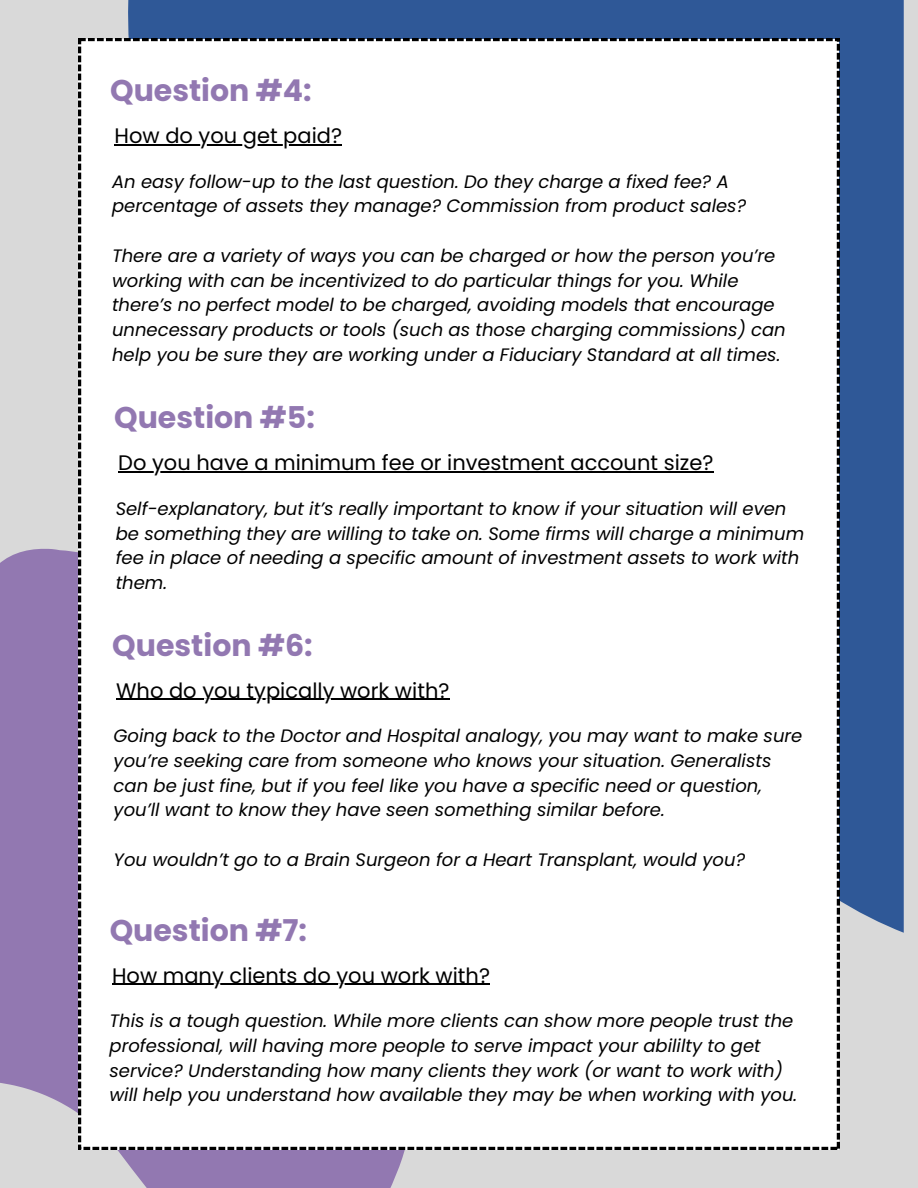
<style>
.page{position:relative;width:918px;height:1188px;background:#d9d9d9}
.page>*{position:absolute;margin:0;border:0;box-sizing:border-box;transform-origin:0 0}
.t1{font:700 30px "Poppins";color:#9278b1}
.t2{font:21px "Poppins";color:#000}
.t3{font:italic 18px/24.8px "Poppins";color:#000}
</style>
<div class="page">
<div style="left:100px;top:0;width:803px;height:933px;background:#2f5897"></div>
<svg style="left:0;top:548px;width:822px;height:640px;fill:#9278b1"></svg>
<div style="left:79px;top:39px;width:760px;height:1110px;background:#fff"></div>
<hr style="left:115px;top:144px;width:227px;height:1px;background:#000">
<hr style="left:118px;top:471px;width:595px;height:2px;background:#000">
<hr style="left:116px;top:699px;width:333px;height:1px;background:#000">
<hr style="left:112px;top:984px;width:378px;height:1px;background:#000">
<h1 class="t1" style="left:110px;top:70px;width:203px">Question #4:</h1>
<p class="t2" style="left:115px;top:121px;width:229px">How do you get paid?</p>
<p class="t3" style="left:112px;top:169px;width:636px">An easy follow-up to the last question. Do they charge a fixed fee? A percentage of assets they manage? Commission from product sales?</p>
<p class="t3" style="left:112px;top:243px;width:675px">There are a variety of ways you can be charged or how the person you’re working with can be incentivized to do particular things for you. While there’s no perfect model to be charged, avoiding models that encourage unnecessary products or tools (such as those charging commissions) can help you be sure they are working under a Fiduciary Standard at all times.</p>
<h1 class="t1" style="left:114px;top:397px;width:202px">Question #5:</h1>
<p class="t2" style="left:118px;top:448px;width:597px">Do you have a minimum fee or investment account size?</p>
<p class="t3" style="left:116px;top:496px;width:690px">Self-explanatory, but it’s really important to know if your situation will even be something they are willing to take on. Some firms will charge a minimum fee in place of needing a specific amount of investment assets to work with them.</p>
<h1 class="t1" style="left:112px;top:624px;width:202px">Question #6:</h1>
<p class="t2" style="left:116px;top:676px;width:335px">Who do you typically work with?</p>
<p class="t3" style="left:114px;top:724px;width:690px">Going back to the Doctor and Hospital analogy, you may want to make sure you’re seeking care from someone who knows your situation. Generalists can be just fine, but if you feel like you have a specific need or question, you’ll want to know they have seen something similar before.</p>
<p class="t3" style="left:114px;top:847px;width:633px">You wouldn’t go to a Brain Surgeon for a Heart Transplant, would you?</p>
<h1 class="t1" style="left:110px;top:909px;width:199px">Question #7:</h1>
<p class="t2" style="left:112px;top:961px;width:379px">How many clients do you work with?</p>
<p class="t3" style="left:110px;top:1008px;width:689px">This is a tough question. While more clients can show more people trust the professional, will having more people to serve impact your abililty to get service? Understanding how many clients they work (or want to work with) will help you understand how available they may be when working with you.</p>
</div>
